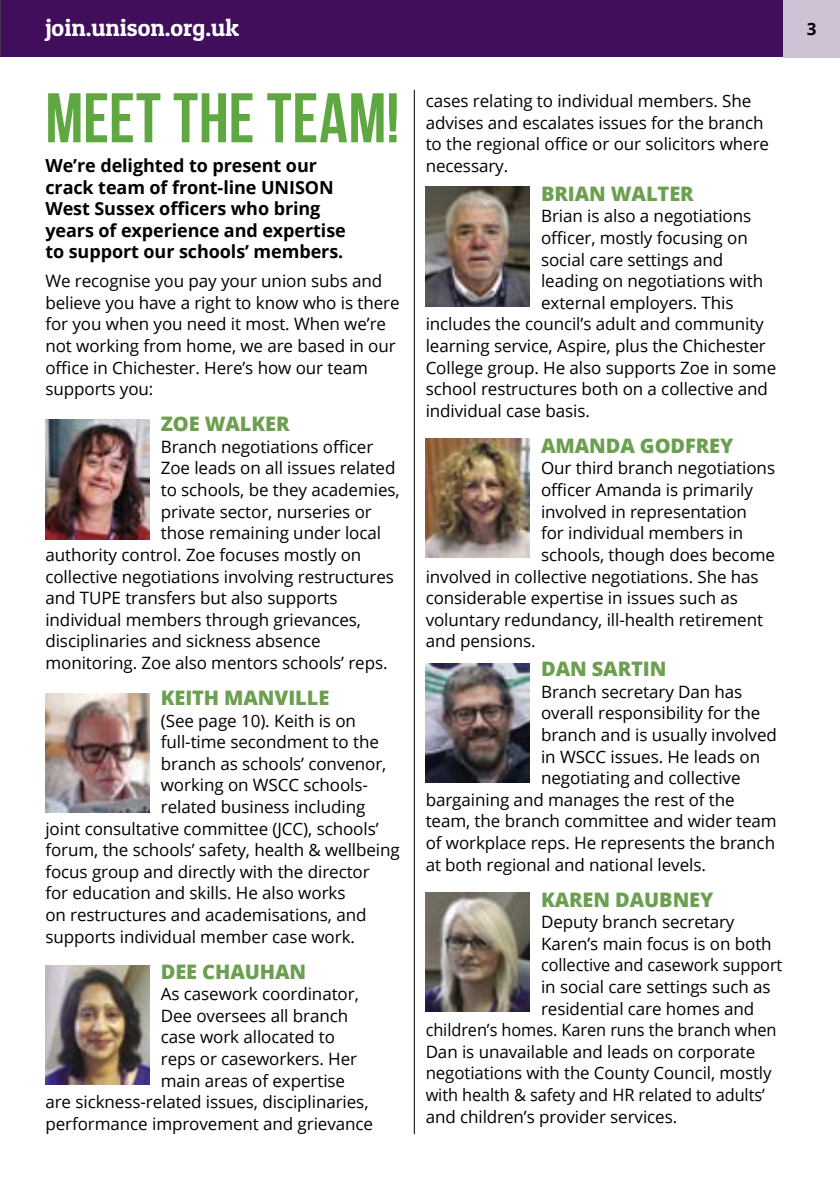
<style>
.page{position:relative;width:840px;height:1191px;background:#fff}
.page>*{position:absolute;margin:0;border:0;box-sizing:border-box;transform-origin:0 0}
.Heading__BEBAS{font:700 70px "Bebas Neue";letter-spacing:.01em;color:#5fa841}
.t1{font:24px "Patua One";color:#fff}
.Main_body_text{font:800 20px "Open Sans";letter-spacing:-.005em;color:#6c9f50}
.Introduction_paragra{font:700 18px/21.6px "Open Sans";letter-spacing:-.005em;color:#000}
.Main_body_text-2{font:17px/21.6px "Open Sans";letter-spacing:-.005em;color:#000}
.Main_body_text-3{font:17px "Open Sans";letter-spacing:-.005em;color:#000;scale:.96 1}
.t2{font:700 17px "Open Sans";color:#000}
</style>
<div class="page">
<div style="left:0;top:0;width:782px;height:57px;background:#400e5a"></div>
<div style="left:782px;top:0;width:57px;height:57px;background:#cec3d5"></div>
<img style="left:45px;top:420px;width:104px;height:119px">
<img style="left:45px;top:693px;width:104px;height:119px">
<img style="left:45px;top:965px;width:104px;height:120px">
<img style="left:425px;top:187px;width:104px;height:119px">
<img style="left:425px;top:438px;width:104px;height:120px">
<img style="left:425px;top:663px;width:104px;height:119px">
<img style="left:425px;top:892px;width:104px;height:119px">
<hr style="left:414px;top:90px;width:1px;height:1044px;background:#000">
<h2 class="t1" style="left:45px;top:13px;width:195px">join.unison.org.uk</h2>
<p class="t2" style="left:806px;top:17px;width:11px">3</p>
<p class="Heading__BEBAS" style="left:45px;top:80px;width:355px">MEET THE TEAM!</p>
<p class="Main_body_text-2" style="left:425px;top:90px;width:345px">cases relating to individual members. She advises and escalates issues for the branch to the regional office or our solicitors where necessary.</p>
<p class="Main_body_text" style="left:540px;top:178px;width:154px">BRIAN WALTER</p>
<p class="Main_body_text-2" style="left:540px;top:205px;width:211px">Brian is also a negotiations</p>
<p class="Main_body_text-2" style="left:540px;top:226px;width:208px">officer, mostly focusing on</p>
<p class="Main_body_text-2" style="left:540px;top:248px;width:183px">social care settings and</p>
<p class="Main_body_text-2" style="left:540px;top:270px;width:223px">leading on negotiations with</p>
<p class="Main_body_text-2" style="left:540px;top:291px;width:194px">external employers. This</p>
<p class="Main_body_text-2" style="left:425px;top:313px;width:339px">includes the council’s adult and community</p>
<p class="Main_body_text-2" style="left:425px;top:334px;width:341px">learning service, Aspire, plus the Chichester</p>
<p class="Main_body_text-2" style="left:425px;top:356px;width:352px">College group. He also supports Zoe in some</p>
<p class="Main_body_text-2" style="left:425px;top:378px;width:343px">school restructures both on a collective and</p>
<p class="Main_body_text-2" style="left:425px;top:399px;width:166px">individual case basis.</p>
<p class="Main_body_text" style="left:540px;top:430px;width:194px">AMANDA GODFREY</p>
<p class="Main_body_text-2" style="left:540px;top:457px;width:235px">Our third branch negotiations</p>
<p class="Main_body_text-2" style="left:540px;top:478px;width:213px">officer Amanda is primarily</p>
<p class="Main_body_text-2" style="left:540px;top:500px;width:207px">involved in representation</p>
<p class="Main_body_text-2" style="left:540px;top:522px;width:203px">for individual members in</p>
<p class="Main_body_text-2" style="left:540px;top:543px;width:235px">schools, though does become</p>
<p class="Main_body_text-2" style="left:425px;top:565px;width:334px">involved in collective negotiations. She has</p>
<p class="Main_body_text-2" style="left:425px;top:586px;width:313px">considerable expertise in issues such as</p>
<p class="Main_body_text-2" style="left:425px;top:608px;width:339px">voluntary redundancy, ill-health retirement</p>
<p class="Main_body_text-2" style="left:425px;top:630px;width:111px">and pensions.</p>
<p class="Main_body_text" style="left:540px;top:653px;width:127px">DAN SARTIN</p>
<p class="Main_body_text-2" style="left:540px;top:680px;width:203px">Branch secretary Dan has</p>
<p class="Main_body_text-2" style="left:540px;top:702px;width:221px">overall responsibility for the</p>
<p class="Main_body_text-2" style="left:540px;top:723px;width:237px">branch and is usually involved</p>
<p class="Main_body_text-2" style="left:540px;top:745px;width:220px">in WSCC issues. He leads on</p>
<p class="Main_body_text-2" style="left:540px;top:766px;width:201px">negotiating and collective</p>
<p class="Main_body_text-2" style="left:425px;top:788px;width:310px">bargaining and manages the rest of the</p>
<p class="Main_body_text-2" style="left:425px;top:810px;width:352px">team, the branch committee and wider team</p>
<p class="Main_body_text-2" style="left:425px;top:831px;width:351px">of workplace reps. He represents the branch</p>
<p class="Main_body_text-2" style="left:425px;top:853px;width:281px">at both regional and national levels.</p>
<p class="Main_body_text" style="left:540px;top:884px;width:174px">KAREN DAUBNEY</p>
<p class="Main_body_text-2" style="left:540px;top:910px;width:195px">Deputy branch secretary</p>
<p class="Main_body_text-2" style="left:540px;top:932px;width:232px">Karen’s main focus is on both</p>
<p class="Main_body_text-3" style="left:540px;top:953px;width:253px">collective and casework support</p>
<p class="Main_body_text-2" style="left:540px;top:975px;width:231px">in social care settings such as</p>
<p class="Main_body_text-2" style="left:540px;top:997px;width:214px">residential care homes and</p>
<p class="Main_body_text-3" style="left:425px;top:1018px;width:367px">children’s homes. Karen runs the branch when</p>
<p class="Main_body_text-2" style="left:425px;top:1040px;width:331px">Dan is unavailable and leads on corporate</p>
<p class="Main_body_text-2" style="left:425px;top:1062px;width:347px">negotiations with the County Council, mostly</p>
<p class="Main_body_text-3" style="left:425px;top:1083px;width:354px">with health &amp; safety and HR related to adults’</p>
<p class="Main_body_text-2" style="left:425px;top:1105px;width:253px">and children’s provider services.</p>
<p class="Introduction_paragra" style="left:45px;top:154px;width:302px">We’re delighted to present our crack team of front-line UNISON<br>West Sussex officers who bring years of experience and expertise to support our schools’ members.</p>
<p class="Main_body_text-2" style="left:45px;top:270px;width:355px">We recognise you pay your union subs and believe you have a right to know who is there for you when you need it most. When we’re not working from home, we are based in our office in Chichester. Here’s how our team supports you:</p>
<p class="Main_body_text" style="left:161px;top:409px;width:130px">ZOE WALKER</p>
<p class="Main_body_text-2" style="left:161px;top:435px;width:214px">Branch negotiations officer</p>
<p class="Main_body_text-2" style="left:161px;top:457px;width:236px">Zoe leads on all issues related</p>
<p class="Main_body_text-2" style="left:161px;top:478px;width:240px">to schools, be they academies,</p>
<p class="Main_body_text-2" style="left:161px;top:500px;width:212px">private sector, nurseries or</p>
<p class="Main_body_text-2" style="left:161px;top:522px;width:222px">those remaining under local</p>
<p class="Main_body_text-2" style="left:45px;top:543px;width:317px">authority control. Zoe focuses mostly on</p>
<p class="Main_body_text-2" style="left:45px;top:565px;width:350px">collective negotiations involving restructures</p>
<p class="Main_body_text-2" style="left:45px;top:586px;width:293px">and TUPE transfers but also supports</p>
<p class="Main_body_text-2" style="left:45px;top:608px;width:317px">individual members through grievances,</p>
<p class="Main_body_text-2" style="left:45px;top:630px;width:276px">disciplinaries and sickness absence</p>
<p class="Main_body_text-2" style="left:45px;top:651px;width:343px">monitoring. Zoe also mentors schools’ reps.</p>
<p class="Main_body_text" style="left:161px;top:682px;width:170px">KEITH MANVILLE</p>
<p class="Main_body_text-2" style="left:161px;top:709px;width:196px">(See page 10). Keith is on</p>
<p class="Main_body_text-2" style="left:161px;top:730px;width:219px">full-time secondment to the</p>
<p class="Main_body_text-2" style="left:161px;top:752px;width:227px">branch as schools’ convenor,</p>
<p class="Main_body_text-2" style="left:161px;top:774px;width:209px">working on WSCC schools-</p>
<p class="Main_body_text-2" style="left:161px;top:795px;width:206px">related business including</p>
<p class="Main_body_text-2" style="left:45px;top:817px;width:334px">joint consultative committee (JCC), schools’</p>
<p class="Main_body_text-2" style="left:45px;top:838px;width:356px">forum, the schools’ safety, health &amp; wellbeing</p>
<p class="Main_body_text-2" style="left:45px;top:860px;width:325px">focus group and directly with the director</p>
<p class="Main_body_text-2" style="left:45px;top:882px;width:301px">for education and skills. He also works</p>
<p class="Main_body_text-2" style="left:45px;top:903px;width:322px">on restructures and academisations, and</p>
<p class="Main_body_text-2" style="left:45px;top:925px;width:311px">supports individual member case work.</p>
<p class="Main_body_text" style="left:161px;top:956px;width:147px">DEE CHAUHAN</p>
<p class="Main_body_text-2" style="left:161px;top:982px;width:199px">As casework coordinator,</p>
<p class="Main_body_text-2" style="left:161px;top:1004px;width:189px">Dee oversees all branch</p>
<p class="Main_body_text-2" style="left:161px;top:1026px;width:176px">case work allocated to</p>
<p class="Main_body_text-2" style="left:161px;top:1047px;width:198px">reps or caseworkers. Her</p>
<p class="Main_body_text-2" style="left:161px;top:1069px;width:186px">main areas of expertise</p>
<p class="Main_body_text-2" style="left:45px;top:1090px;width:324px">are sickness-related issues, disciplinaries,</p>
<p class="Main_body_text-2" style="left:45px;top:1112px;width:329px">performance improvement and grievance</p>
</div>
